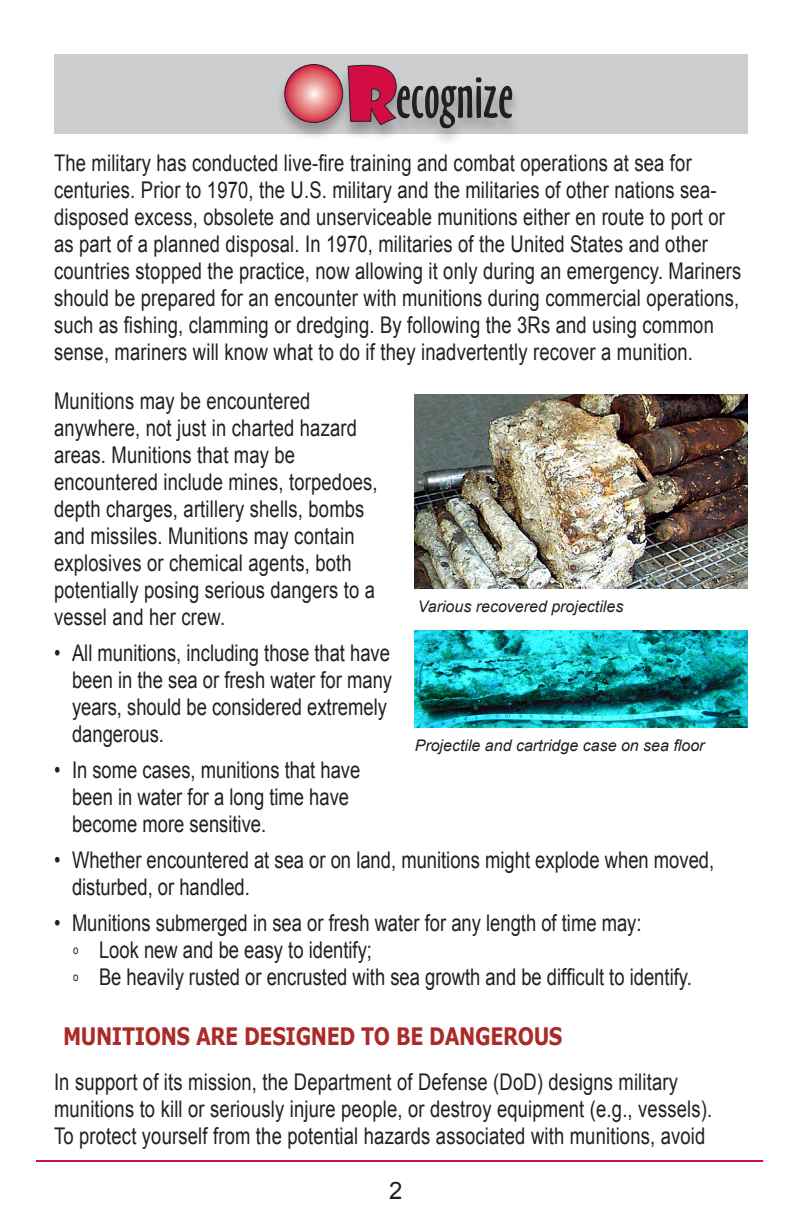
<style>
.page{position:relative;width:792px;height:1224px;background:#fff}
.page>*{position:absolute;margin:0;border:0;box-sizing:border-box;transform-origin:0 0}
.t1{font:73.2px/68.4px "Showcard Gothic";color:#d20d44;text-align:justify}
.t2{font:56.2px/68.4px "Oz Handicraft BT";color:#231f20}
.o_Second_Bullet{font:700 24px "Verdana";letter-spacing:-.02em;color:#aa2a27;scale:.8 1}
.t3{font:24px "Arial";color:#231f20}
.body{font:23px/27px "Arial";letter-spacing:.01em;color:#231f20;scale:.8 1}
.captions{font:italic 16px "Arial";color:#231f20}
.s1{color:#ffdc01}
.s2{color:#21b259}
</style>
<div class="page">
<hr style="left:36px;top:1160px;width:727px;height:2px;background:#d20d44">
<img style="left:415px;top:394px;width:333px;height:194px">
<img style="left:414px;top:630px;width:334px;height:97px">
<div style="left:54px;top:54px;width:694px;height:80px;background:#cdced0"></div>
<div style="left:274px;top:64px;width:248px;height:83px;background:#231f20;opacity:.35"></div>
<svg style="left:285px;top:65px;width:58px;height:57px"></svg>
<svg style="left:280px;top:64px;width:57px;height:64px;background:#cd8288"></svg>
<svg style="left:347px;top:64px;width:50px;height:64px;background:#99999a"></svg>
<p class="t1" style="left:347px;top:57px;width:52px">R <span class="s1">R </span><span class="s2">R</span></p>
<p class="t2" style="left:396px;top:64px;width:119px">ecognize etreat eport</p>
<p class="body" style="left:54px;top:149px;width:861px">The military has conducted live-fire training and combat operations at sea for centuries. Prior to 1970, the U.S. military and the militaries of other nations sea&shy;disposed excess, obsolete and unserviceable munitions either en route to port or as part of a planned disposal. In 1970, militaries of the United States and other countries stopped the practice, now allowing it only during an emergency. Mariners should be prepared for an encounter with munitions during commercial operations, such as fishing, clamming or dredging. By following the 3Rs and using common sense, mariners will know what to do if they inadvertently recover a munition.</p>
<p class="body" style="left:54px;top:388px;width:406px">Munitions may be encountered anywhere, not just in charted hazard areas. Munitions that may be encountered include mines, torpedoes, depth charges, artillery shells, bombs and missiles. Munitions may contain explosives or chemical agents, both potentially posing serious dangers to a vessel and her crew.</p>
<p class="body" style="left:72px;top:640px;width:402px;text-indent:-18px">• All munitions, including those that have been in the sea or fresh water for many years, should be considered extremely dangerous.</p>
<p class="body" style="left:72px;top:757px;width:362px;text-indent:-18px">• In some cases, munitions that have been in water for a long time have become more sensitive.</p>
<p class="body" style="left:72px;top:847px;width:804px;text-indent:-18px">• Whether encountered at sea or on land, munitions might explode when moved, disturbed, or handled.</p>
<p class="body" style="left:54px;top:910px;width:736px">• Munitions submerged in sea or fresh water for any length of time may:</p>
<p class="body" style="left:73px;top:937px;width:375px"><sup>o</sup> Look new and be easy to identify;</p>
<p class="body" style="left:73px;top:964px;width:775px"><sup>o</sup> Be heavily rusted or encrusted with sea growth and be difficult to identify.</p>
<p class="o_Second_Bullet" style="left:63px;top:1019px;width:626px">MUNITIONS ARE DESIGNED TO BE DANGEROUS</p>
<p class="body" style="left:54px;top:1069px;width:824px">In support of its mission, the Department of Defense (DoD) designs military munitions to kill or seriously injure people, or destroy equipment (e.g., vessels).<br>To protect yourself from the potential hazards associated with munitions, avoid</p>
<p class="captions" style="left:418px;top:596px;width:207px">Various recovered projectiles</p>
<p class="captions" style="left:415px;top:735px;width:291px">Projectile and cartridge case on sea floor</p>
<p class="t3" style="left:389px;top:1175px;width:15px">2</p>
</div>
